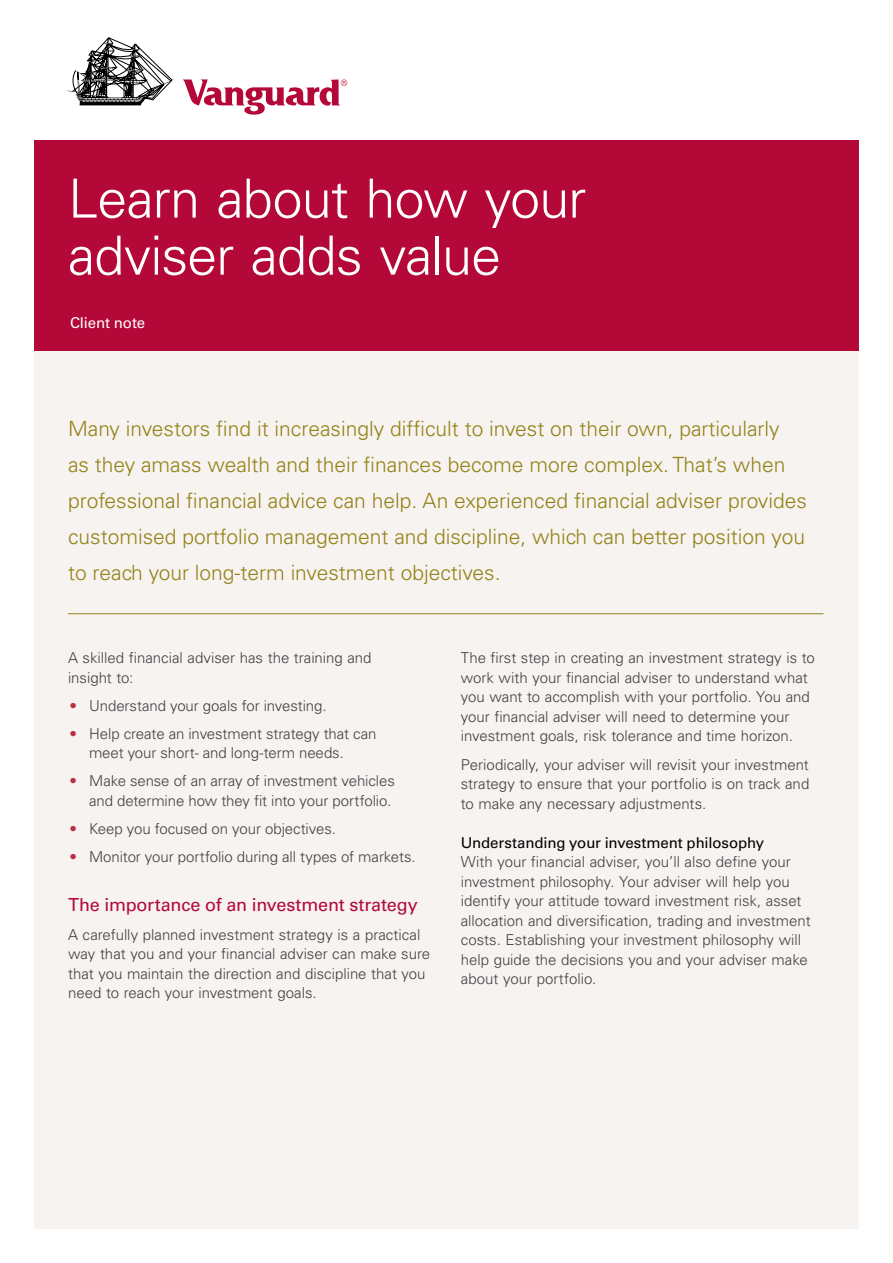
<style>
.page{position:relative;width:893px;height:1263px;background:#fff}
.page>*{position:absolute;margin:0;border:0;box-sizing:border-box;transform-origin:0 0}
.t1{font:300 54px/57px "Univers LT Std";letter-spacing:-.015em;color:#fff}
.t2{font:300 21px/36px "Univers";color:#958217}
.t3{font:18px "Univers";letter-spacing:-.01em;color:#b30838}
.t4{font:300 15px/19.5px "Univers LT Std";color:#414042}
.t5{font:300 15px/19.5px "Univers";letter-spacing:-.005em;color:#414042}
.t6{font:15px "Univers LT Std";letter-spacing:-.01em;color:#000}
.t7{font:15px "Univers";letter-spacing:-.01em;color:#fff}
.s1{color:#b92f44}
</style>
<div class="page">
<div style="left:34px;top:351px;width:825px;height:878px;background:#f6f3f1"></div>
<svg style="left:67px;top:37px;width:106px;height:68px"></svg>
<svg style="left:183px;top:79px;width:164px;height:36px"></svg>
<div style="left:34px;top:140px;width:825px;height:211px;background:#b30838"></div>
<hr style="left:68px;top:613px;width:755px;height:1px;background:#958217">
<h1 class="t1" style="left:68px;top:170px;width:520px">Learn about how your adviser adds value</h1>
<p class="t7" style="left:70px;top:314px;width:77px">Client note</p>
<p class="t2" style="left:68px;top:410px;width:740px">Many investors find it increasingly difficult to invest on their own, particularly<br>as they amass wealth and their finances become more complex. That’s when professional financial advice can help. An experienced financial adviser provides customised portfolio management and discipline, which can better position you to reach your long-term investment objectives.</p>
<p class="t4" style="left:68px;top:648px;width:305px">A skilled financial adviser has the training and insight to:</p>
<p class="t5" style="left:70px;top:696px;width:259px"><span class="s1">•</span> Understand your goals for investing.</p>
<p class="t5" style="left:89px;top:724px;width:289px;text-indent:-19px"><span class="s1">•</span> Help create an investment strategy that can meet your short- and long-term needs.</p>
<p class="t5" style="left:70px;top:771px;width:327px;text-align:right"><span class="s1">•</span> Make sense of an array of investment vehicles and determine how they fit into your portfolio.</p>
<p class="t5" style="left:70px;top:819px;width:268px"><span class="s1">•</span> Keep you focused on your objectives.</p>
<p class="t5" style="left:70px;top:847px;width:348px"><span class="s1">•</span> Monitor your portfolio during all types of markets.</p>
<p class="t3" style="left:68px;top:894px;width:351px">The importance of an investment strategy</p>
<p class="t4" style="left:68px;top:925px;width:364px">A carefully planned investment strategy is a practical way that you and your financial adviser can make sure that you maintain the direction and discipline that you need to reach your investment goals.</p>
<p class="t4" style="left:461px;top:648px;width:356px">The first step in creating an investment strategy is to work with your financial adviser to understand what you want to accomplish with your portfolio. You and your financial adviser will need to determine your investment goals, risk tolerance and time horizon.</p>
<p class="t4" style="left:461px;top:755px;width:350px;text-align:justify">Periodically, your adviser will revisit your investment strategy to ensure that your portfolio is on track and to make any necessary adjustments.</p>
<p class="t6" style="left:461px;top:834px;width:305px">Understanding your investment philosophy</p>
<p class="t4" style="left:461px;top:852px;width:351px">With your financial adviser, you’ll also define your investment philosophy. Your adviser will help you identify your attitude toward investment risk, asset allocation and diversification, trading and investment costs. Establishing your investment philosophy will help guide the decisions you and your adviser make about your portfolio.</p>
</div>
